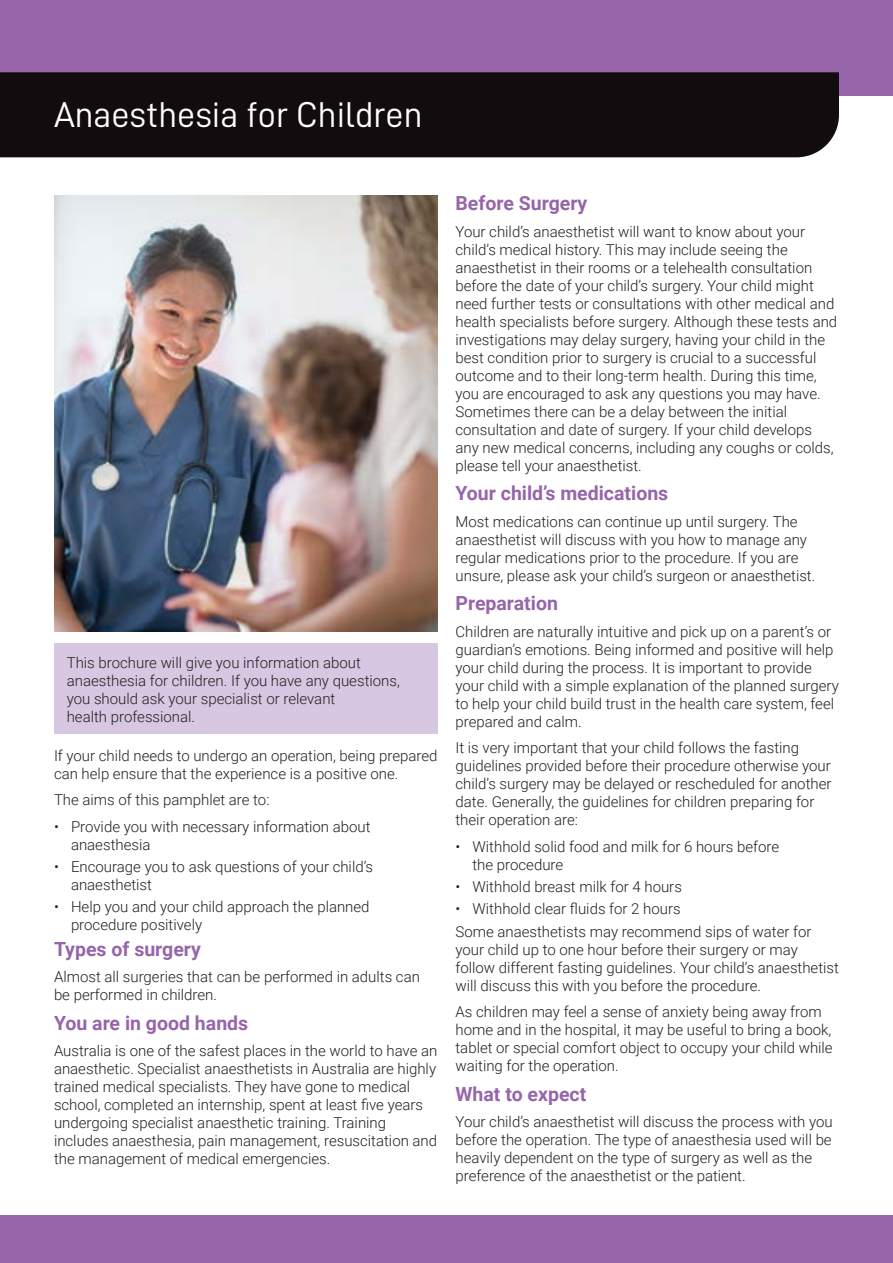
<style>
.page{position:relative;width:893px;height:1263px;background:#fff}
.page>*{position:absolute;margin:0;border:0;box-sizing:border-box;transform-origin:0 0}
.Heading_white{font:36px "D DIN";color:#fff}
.Subheading{font:700 19.5px "Roboto";color:#9665aa}
.Body{font:700 19.5px "Roboto";color:#9665aa}
.Body-2{font:300 15px/18px "Roboto";color:#231f20}
</style>
<div class="page">
<div style="left:0;top:1215px;width:893px;height:48px;background:#9665aa"></div>
<div style="left:0;top:0;width:893px;height:95px;background:#9665aa"></div>
<div style="left:0;top:72px;width:839px;height:85px;background:#130c0e"></div>
<img style="left:54px;top:196px;width:383px;height:435px">
<div style="left:54px;top:644px;width:383px;height:90px;background:#d7c7e2"></div>
<p class="Heading_white" style="left:54px;top:95px;width:370px">Anaesthesia for Children</p>
<p class="Body-2" style="left:67px;top:653px;width:335px">This brochure will give you information about anaesthesia for children. If you have any questions, you should ask your specialist or relevant<br>health professional.</p>
<p class="Body-2" style="left:54px;top:746px;width:385px">If your child needs to undergo an operation, being prepared can help ensure that the experience is a positive one.</p>
<p class="Body-2" style="left:54px;top:790px;width:217px">The aims of this pamphlet are to:</p>
<p class="Body-2" style="left:71px;top:817px;width:301px;text-indent:-17px">• Provide you with necessary information about anaesthesia</p>
<p class="Body-2" style="left:71px;top:857px;width:304px;text-indent:-17px">• Encourage you to ask questions of your child’s anaesthetist</p>
<p class="Body-2" style="left:71px;top:897px;width:300px;text-indent:-17px">• Help you and your child approach the planned procedure positively</p>
<p class="Subheading" style="left:54px;top:935px;width:148px">Types of surgery</p>
<p class="Body-2" style="left:54px;top:967px;width:367px">Almost all surgeries that can be performed in adults can be performed in children.</p>
<p class="Subheading" style="left:54px;top:1009px;width:196px">You are in good hands</p>
<p class="Body-2" style="left:54px;top:1041px;width:385px">Australia is one of the safest places in the world to have an anaesthetic. Specialist anaesthetists in Australia are highly trained medical specialists. They have gone to medical school, completed an internship, spent at least five years undergoing specialist anaesthetic training. Training includes anaesthesia, pain management, resuscitation and the management of medical emergencies.</p>
<p class="Subheading" style="left:455px;top:190px;width:133px">Before Surgery</p>
<p class="Body-2" style="left:455px;top:222px;width:383px">Your child’s anaesthetist will want to know about your child’s medical history. This may include seeing the anaesthetist in their rooms or a telehealth consultation before the date of your child’s surgery. Your child might need further tests or consultations with other medical and health specialists before surgery. Although these tests and investigations may delay surgery, having your child in the best condition prior to surgery is crucial to a successful outcome and to their long-term health. During this time, you are encouraged to ask any questions you may have.<br>Sometimes there can be a delay between the initial consultation and date of surgery. If your child develops any new medical concerns, including any coughs or colds, please tell your anaesthetist.</p>
<p class="Body" style="left:455px;top:480px;width:214px">Your child’s medications</p>
<p class="Body-2" style="left:455px;top:512px;width:361px">Most medications can continue up until surgery. The anaesthetist will discuss with you how to manage any regular medications prior to the procedure. If you are unsure, please ask your child’s surgeon or anaesthetist.</p>
<p class="Subheading" style="left:455px;top:590px;width:104px">Preparation</p>
<p class="Body-2" style="left:455px;top:622px;width:385px">Children are naturally intuitive and pick up on a parent’s or guardian’s emotions. Being informed and positive will help your child during the process. It is important to provide your child with a simple explanation of the planned surgery to help your child build trust in the health care system, feel prepared and calm.</p>
<p class="Body-2" style="left:455px;top:738px;width:378px">It is very important that your child follows the fasting guidelines provided before their procedure otherwise your child’s surgery may be delayed or rescheduled for another date. Generally, the guidelines for children preparing for their operation are:</p>
<p class="Body-2" style="left:472px;top:837px;width:308px;text-indent:-17px">• Withhold solid food and milk for 6 hours before the procedure</p>
<p class="Body-2" style="left:455px;top:877px;width:228px">• Withhold breast milk for 4 hours</p>
<p class="Body-2" style="left:455px;top:899px;width:227px">• Withhold clear fluids for 2 hours</p>
<p class="Body-2" style="left:455px;top:922px;width:385px">Some anaesthetists may recommend sips of water for your child up to one hour before their surgery or may follow different fasting guidelines. Your child’s anaesthetist will discuss this with you before the procedure.</p>
<p class="Body-2" style="left:455px;top:1002px;width:379px">As children may feel a sense of anxiety being away from home and in the hospital, it may be useful to bring a book, tablet or special comfort object to occupy your child while waiting for the operation.</p>
<p class="Subheading" style="left:455px;top:1080px;width:132px">What to expect</p>
<p class="Body-2" style="left:455px;top:1112px;width:379px">Your child’s anaesthetist will discuss the process with you before the operation. The type of anaesthesia used will be heavily dependent on the type of surgery as well as the preference of the anaesthetist or the patient.</p>
</div>
